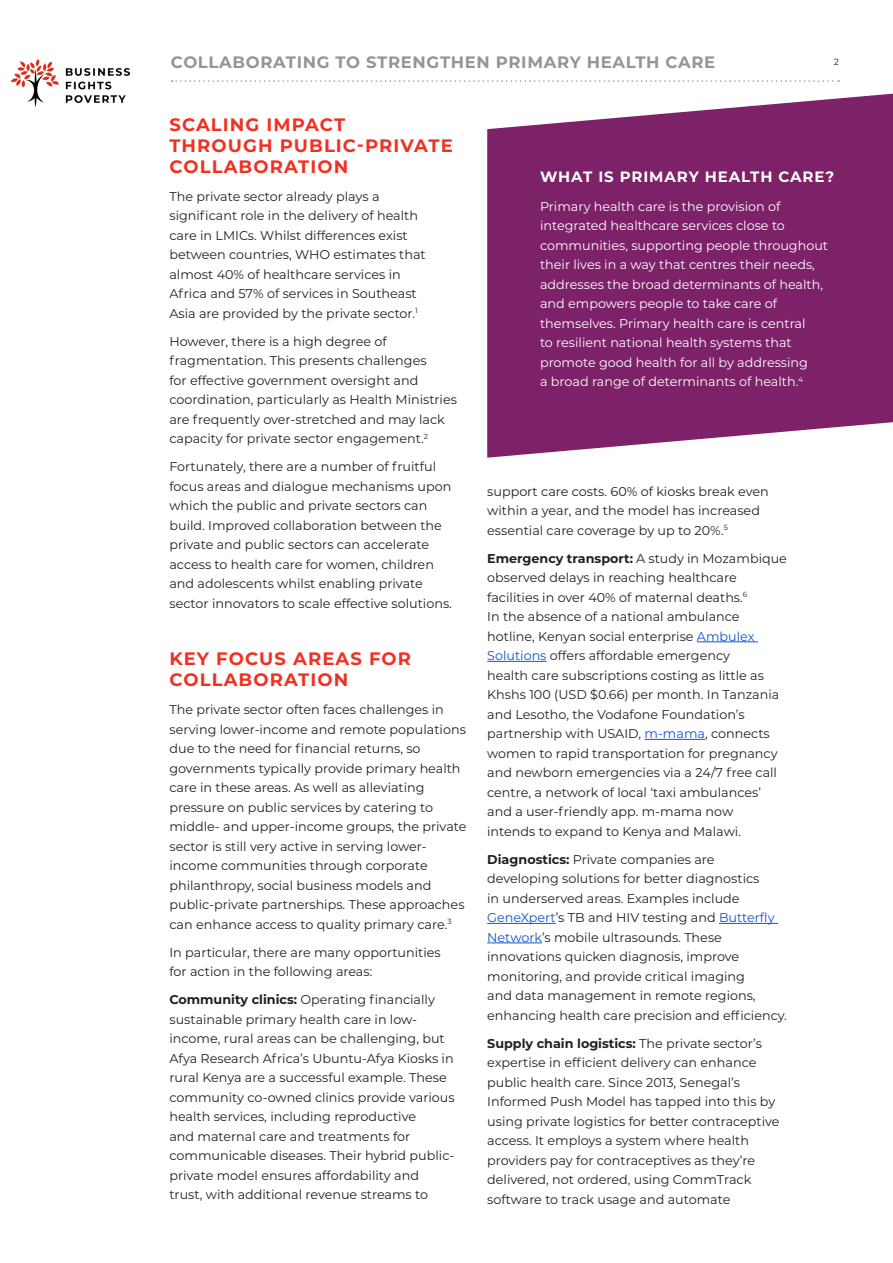
<style>
.page{position:relative;width:893px;height:1263px;background:#fff}
.page>*{position:absolute;margin:0;border:0;box-sizing:border-box;transform-origin:0 0}
.Subtitle{font:700 18px/21px "Montserrat";letter-spacing:.06em;color:#ef3122}
.Body{font:700 18px/21px "Montserrat";letter-spacing:.06em;color:#ef3122}
.t1{font:700 16.5px "Montserrat";letter-spacing:.04em;color:#939598}
.Subtitle_2{font:700 15px "Montserrat";letter-spacing:.06em;color:#fff}
.Body-2{font:12.75px/19.5px "Montserrat";color:#231f20}
.Body-3{font:12.75px/19.5px "Montserrat";color:#fff}
.Footnote{font:9px "Montserrat";color:#231f20}
.s1{font-weight:700}
.s2{color:#15c}
</style>
<div class="page">
<hr style="left:697px;top:641px;width:61px;height:1px;background:#15c">
<hr style="left:487px;top:661px;width:59px;height:1px;background:#15c">
<hr style="left:645px;top:739px;width:60px;height:1px;background:#15c">
<hr style="left:487px;top:923px;width:69px;height:1px;background:#15c">
<hr style="left:719px;top:923px;width:59px;height:1px;background:#15c">
<hr style="left:487px;top:942px;width:55px;height:1px;background:#15c">
<img style="left:10px;top:59px;width:121px;height:48px">
<svg style="left:172px;top:80px;width:667px;height:2px"></svg>
<svg style="left:487px;top:94px;width:406px;height:364px;background:#893677"></svg>
<p class="t1" style="left:171px;top:51px;width:546px">COLLABORATING TO STRENGTHEN PRIMARY HEALTH CARE</p>
<p class="Footnote" style="left:834px;top:56px;width:7px">2</p>
<p class="Subtitle" style="left:169px;top:113px;width:285px">SCALING IMPACT<br>THROUGH PUBLIC-PRIVATE<br>COLLABORATION</p>
<p class="Body-2" style="left:169px;top:186px;width:258px">The private sector already plays a significant role in the delivery of health care in LMICs. Whilst differences exist between countries, WHO estimates that almost 40% of healthcare services in Africa and 57% of services in Southeast Asia are provided by the private sector.<sup>1</sup></p>
<p class="Body-2" style="left:169px;top:331px;width:289px">However, there is a high degree of fragmentation. This presents challenges<br>for effective government oversight and coordination, particularly as Health Ministries are frequently over-stretched and may lack capacity for private sector engagement.<sup>2</sup></p>
<p class="Body-2" style="left:169px;top:456px;width:284px">Fortunately, there are a number of fruitful focus areas and dialogue mechanisms upon which the public and private sectors can build. Improved collaboration between the private and public sectors can accelerate access to health care for women, children and adolescents whilst enabling private sector innovators to scale effective solutions.</p>
<p class="Body" style="left:169px;top:647px;width:243px">KEY FOCUS AREAS FOR<br>COLLABORATION</p>
<p class="Body-2" style="left:169px;top:699px;width:299px">The private sector often faces challenges in serving lower-income and remote populations due to the need for financial returns, so governments typically provide primary health care in these areas. As well as alleviating pressure on public services by catering to middle- and upper-income groups, the private sector is still very active in serving lower&shy;income communities through corporate philanthropy, social business models and public-private partnerships. These approaches can enhance access to quality primary care.<sup>3</sup></p>
<p class="Body-2" style="left:169px;top:942px;width:273px">In particular, there are many opportunities for action in the following areas:</p>
<p class="Body-2" style="left:169px;top:989px;width:287px"><span class="s1">Community clinics:</span> Operating financially sustainable primary health care in low&shy;income, rural areas can be challenging, but Afya Research Africa’s Ubuntu-Afya Kiosks in rural Kenya are a successful example. These community co-owned clinics provide various health services, including reproductive<br>and maternal care and treatments for communicable diseases. Their hybrid public&shy;private model ensures affordability and trust, with additional revenue streams to</p>
<p class="Subtitle_2" style="left:540px;top:166px;width:296px">WHAT IS PRIMARY HEALTH CARE?</p>
<p class="Body-3" style="left:540px;top:196px;width:290px">Primary health care is the provision of integrated healthcare services close to communities, supporting people throughout their lives in a way that centres their needs, addresses the broad determinants of health, and empowers people to take care of themselves. Primary health care is central<br>to resilient national health systems that promote good health for all by addressing<br>a broad range of determinants of health.<sup>4</sup></p>
<p class="Body-2" style="left:487px;top:481px;width:283px">support care costs. 60% of kiosks break even within a year, and the model has increased essential care coverage by up to 20%.<sup>5</sup></p>
<p class="Body-2" style="left:487px;top:548px;width:301px"><span class="s1">Emergency transport:</span> A study in Mozambique observed delays in reaching healthcare facilities in over 40% of maternal deaths.<sup>6<br></sup>In the absence of a national ambulance hotline, Kenyan social enterprise <span class="s2">Ambulex Solutions</span> offers affordable emergency<br>health care subscriptions costing as little as Khshs 100 (USD $0.66) per month. In Tanzania and Lesotho, the Vodafone Foundation’s partnership with USAID, <span class="s2">m-mama</span>, connects women to rapid transportation for pregnancy and newborn emergencies via a 24/7 free call centre, a network of local ‘taxi ambulances’ and a user-friendly app. m-mama now<br>intends to expand to Kenya and Malawi.</p>
<p class="Body-2" style="left:487px;top:849px;width:301px"><span class="s1">Diagnostics:</span> Private companies are developing solutions for better diagnostics<br>in underserved areas. Examples include <span class="s2">GeneXpert</span>’s TB and HIV testing and <span class="s2">Butterfly Network</span>’s mobile ultrasounds. These innovations quicken diagnosis, improve monitoring, and provide critical imaging<br>and data management in remote regions, enhancing health care precision and efficiency.</p>
<p class="Body-2" style="left:487px;top:1033px;width:294px"><span class="s1">Supply chain logistics:</span> The private sector’s expertise in efficient delivery can enhance public health care. Since 2013, Senegal’s Informed Push Model has tapped into this by using private logistics for better contraceptive access. It employs a system where health providers pay for contraceptives as they’re delivered, not ordered, using CommTrack software to track usage and automate</p>
</div>
